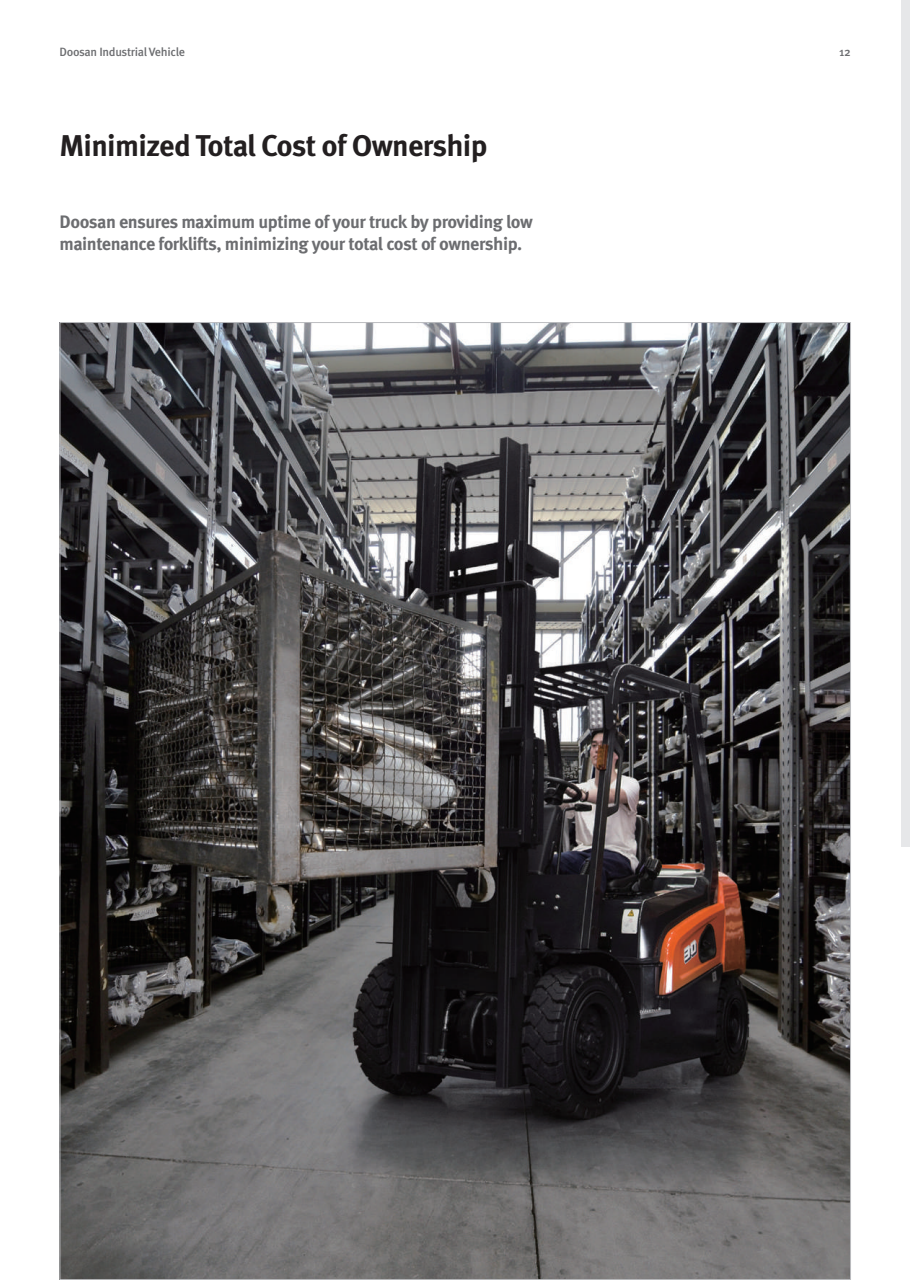
<style>
.page{position:relative;width:910px;height:1280px;background:#fff}
.page>*{position:absolute;margin:0;border:0;box-sizing:border-box;transform-origin:0 0}
.t1{font:700 30px "Meta Pro";letter-spacing:-.025em;color:#231f20}
.t2{font:700 18px/22.5px "Meta Pro";letter-spacing:-.025em;color:#6c6d70}
.t3{font:500 12px "Meta Pro";letter-spacing:-.025em;color:#6c6d70}
</style>
<div class="page">
<div style="left:902px;top:0;width:8px;height:847px;background:#e6e7e9"></div>
<img style="left:62px;top:324px;width:787px;height:954px">
<p class="t3" style="left:60px;top:44px;width:127px">Doosan Industrial Vehicle</p>
<p class="t3" style="left:839px;top:44px;width:13px">12</p>
<h1 class="t1" style="left:60px;top:127px;width:430px">Minimized Total Cost of Ownership</h1>
<p class="t2" style="left:60px;top:211px;width:475px">Doosan ensures maximum uptime of your truck by providing low maintenance forklifts, minimizing your total cost of ownership.</p>
</div>
